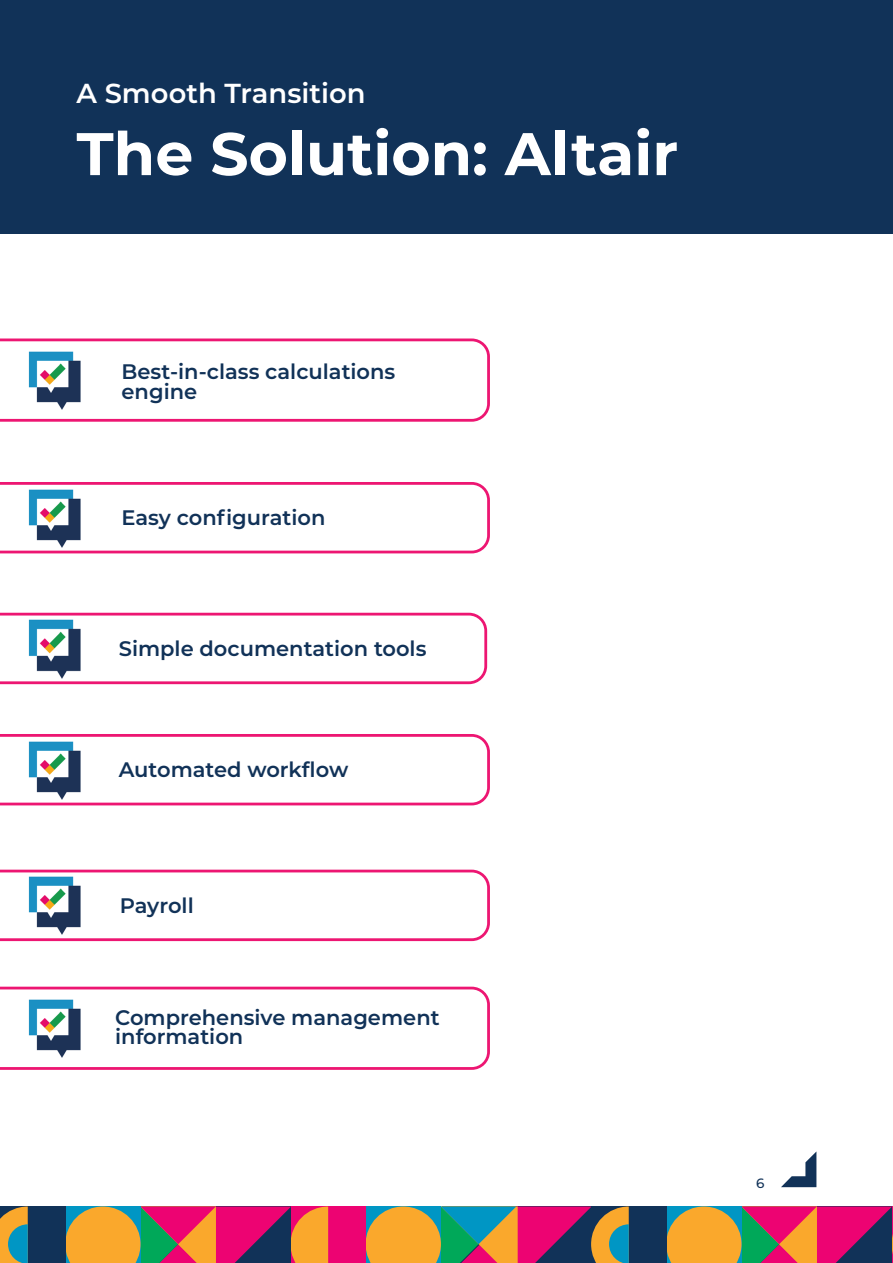
<style>
.page{position:relative;width:893px;height:1263px;background:#fff}
.page>*{position:absolute;margin:0;border:0;box-sizing:border-box;transform-origin:0 0}
.t1{font:700 60px "Montserrat";color:#fff}
.t2{font:600 27.45px "Montserrat";color:#fff}
.t3{font:600 21px/19.5px "Montserrat";color:#113258}
.t4{font:500 13.5px "Montserrat";color:#113258}
</style>
<div class="page">
<svg style="left:781px;top:1152px;width:35px;height:35px"></svg>
<div style="left:290px;top:1206px;width:76px;height:57px;background:#ed0372"></div>
<svg style="left:65px;top:1206px;width:263px;height:57px;background:#bb6551"></svg>
<div style="left:0;top:1206px;width:65px;height:57px;background:#113258"></div>
<svg style="left:0;top:1206px;width:28px;height:57px;background:#889769"></svg>
<svg style="left:666px;top:1206px;width:227px;height:57px;background:#b25e56"></svg>
<div style="left:591px;top:1206px;width:75px;height:57px;background:#113258"></div>
<svg style="left:366px;top:1206px;width:263px;height:57px;background:#96755e"></svg>
<div style="left:0;top:0;width:893px;height:234px;background:#113258"></div>
<svg style="left:0;top:734px;width:490px;height:71px"></svg>
<svg style="left:0;top:338px;width:490px;height:84px"></svg>
<svg style="left:0;top:613px;width:487px;height:71px"></svg>
<svg style="left:0;top:870px;width:490px;height:71px"></svg>
<svg style="left:0;top:987px;width:490px;height:83px"></svg>
<svg style="left:0;top:482px;width:490px;height:71px"></svg>
<img style="left:25px;top:487px;width:58px;height:61px">
<img style="left:25px;top:349px;width:58px;height:62px">
<img style="left:25px;top:618px;width:58px;height:61px">
<img style="left:25px;top:739px;width:58px;height:61px">
<img style="left:25px;top:875px;width:58px;height:61px">
<img style="left:25px;top:997px;width:58px;height:61px">
<p class="t2" style="left:77px;top:74px;width:290px">A Smooth Transition</p>
<p class="t1" style="left:77px;top:111px;width:603px">The Solution: Altair</p>
<p class="t3" style="left:122px;top:361px;width:275px">Best-in-class calculations engine</p>
<p class="t3" style="left:122px;top:506px;width:205px">Easy configuration</p>
<p class="t3" style="left:119px;top:638px;width:309px">Simple documentation tools</p>
<p class="t3" style="left:119px;top:758px;width:231px">Automated workflow</p>
<p class="t3" style="left:120px;top:895px;width:75px">Payroll</p>
<p class="t3" style="left:115px;top:1006px;width:326px">Comprehensive management information</p>
<p class="t4" style="left:756px;top:1173px;width:10px">6</p>
</div>
